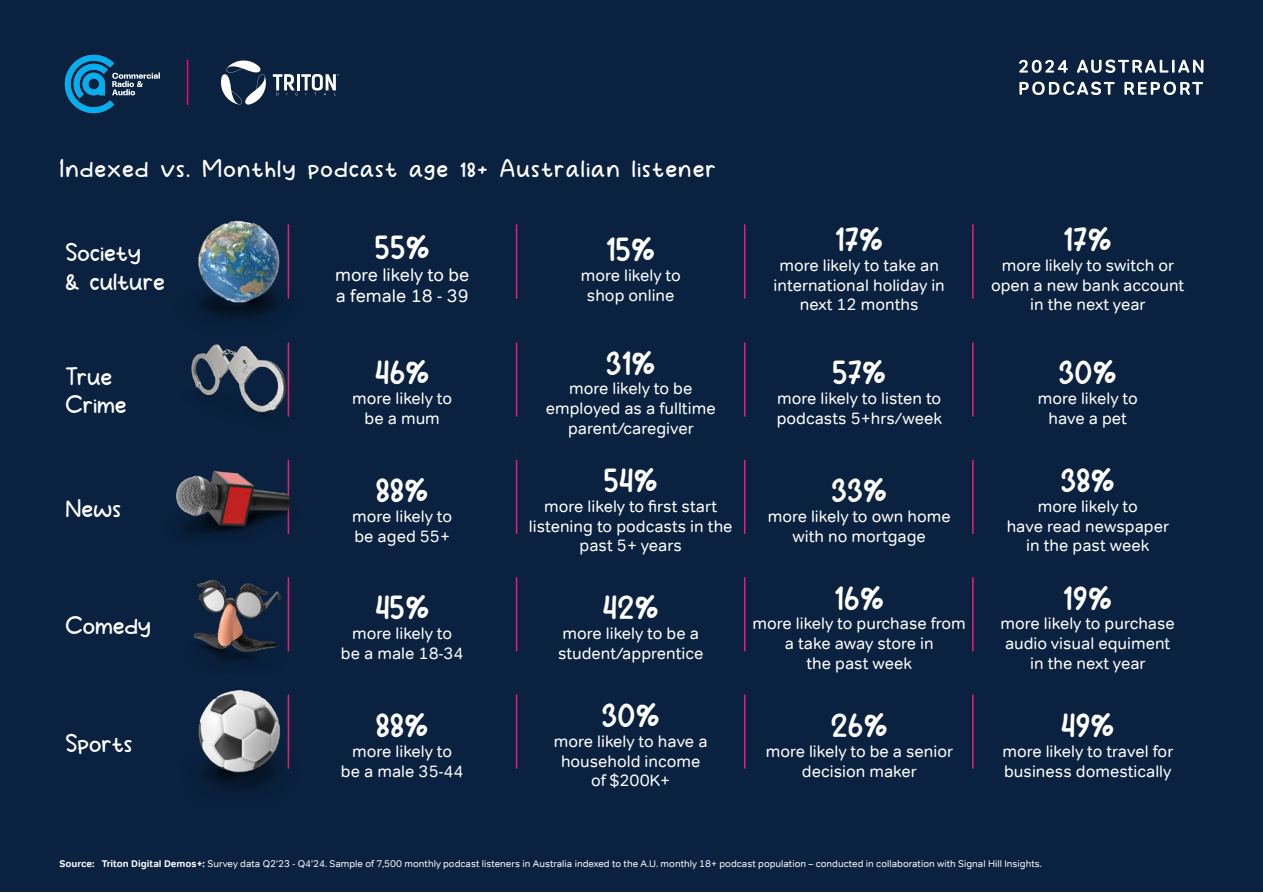
<style>
.page{position:relative;width:1263px;height:893px;background:#fff}
.page>*{position:absolute;margin:0;border:0;box-sizing:border-box;transform-origin:0 0}
.t1{font:39px "First School";color:#fff}
.t2{font:24px "First School";letter-spacing:.05em;color:#fff}
.t3{font:24px/28.8px "First School";color:#fff}
.t4{font:18px/21.6px "Tondo";color:#fff}
.t5{font:16.5px/19.8px "Tondo";color:#fff;text-align:center}
.t6{font:9.75px "Tondo";color:#fff}
.s1{font-weight:700}
</style>
<div class="page">
<div style="left:0;top:1px;width:1263px;height:891px;background:#0a2240"></div>
<hr style="left:187px;top:60px;width:1px;height:45px;background:#fd0076">
<svg style="left:221px;top:61px;width:45px;height:44px"></svg>
<svg style="left:273px;top:74px;width:66px;height:21px"></svg>
<hr style="left:297px;top:74px;width:3px;height:16px;background:#fff">
<svg style="left:1019px;top:82px;width:184px;height:13px"></svg>
<svg style="left:1019px;top:60px;width:184px;height:13px"></svg>
<hr style="left:516px;top:225px;width:1px;height:73px;background:#e81f76">
<hr style="left:744px;top:225px;width:1px;height:73px;background:#e81f76">
<hr style="left:972px;top:225px;width:2px;height:73px;background:#e81f76">
<hr style="left:516px;top:343px;width:1px;height:73px;background:#e81f76">
<hr style="left:744px;top:343px;width:1px;height:73px;background:#e81f76">
<hr style="left:972px;top:343px;width:2px;height:73px;background:#e81f76">
<hr style="left:516px;top:460px;width:1px;height:73px;background:#e81f76">
<hr style="left:744px;top:460px;width:1px;height:73px;background:#e81f76">
<hr style="left:972px;top:460px;width:2px;height:73px;background:#e81f76">
<hr style="left:516px;top:578px;width:1px;height:73px;background:#e81f76">
<hr style="left:744px;top:578px;width:1px;height:73px;background:#e81f76">
<hr style="left:972px;top:578px;width:2px;height:73px;background:#e81f76">
<hr style="left:516px;top:695px;width:1px;height:73px;background:#e81f76">
<hr style="left:744px;top:695px;width:1px;height:73px;background:#e81f76">
<hr style="left:972px;top:695px;width:2px;height:73px;background:#e81f76">
<img style="left:198px;top:220px;width:92px;height:99px">
<img style="left:191px;top:342px;width:99px;height:75px">
<img style="left:176px;top:459px;width:115px;height:331px">
<img style="left:64px;top:54px;width:96px;height:60px">
<h2 class="t2" style="left:60px;top:158px;width:658px">Indexed vs. Monthly podcast age 18+ Australian listener</h2>
<h2 class="t3" style="left:66px;top:240px;width:101px">Society<br>&amp; culture</h2>
<h1 class="t1" style="left:375px;top:228px;width:57px">55%</h1>
<p class="t4" style="left:335px;top:264px;width:136px">more likely to be a female 18 - 39</p>
<h2 class="t3" style="left:66px;top:363px;width:62px">True<br>Crime</h2>
<h1 class="t1" style="left:375px;top:353px;width:56px">46%</h1>
<p class="t5" style="left:352px;top:389px;width:101px">more likely to be a mum</p>
<h2 class="t2" style="left:66px;top:497px;width:57px">News</h2>
<h2 class="t2" style="left:66px;top:615px;width:87px">Comedy</h2>
<h2 class="t2" style="left:66px;top:732px;width:68px">Sports</h2>
<h1 class="t1" style="left:376px;top:471px;width:54px">88%</h1>
<p class="t5" style="left:352px;top:506px;width:101px;text-align:left">more likely to be aged 55+</p>
<h1 class="t1" style="left:375px;top:588px;width:56px">45%</h1>
<p class="t5" style="left:341px;top:624px;width:124px">more likely to be a male 18-34</p>
<h1 class="t1" style="left:376px;top:706px;width:54px">88%</h1>
<p class="t5" style="left:341px;top:741px;width:124px">more likely to be a male 35-44</p>
<h1 class="t1" style="left:606px;top:230px;width:51px">15%</h1>
<p class="t5" style="left:581px;top:265px;width:101px">more likely to shop online</p>
<h1 class="t1" style="left:606px;top:343px;width:51px">31%</h1>
<p class="t5" style="left:546px;top:379px;width:171px">more likely to be employed as a fulltime parent/caregiver</p>
<h1 class="t1" style="left:603px;top:461px;width:56px">54%</h1>
<p class="t5" style="left:529px;top:496px;width:205px">more likely to first start listening to podcasts in the past 5+ years</p>
<h1 class="t1" style="left:603px;top:588px;width:58px">42%</h1>
<p class="t5" style="left:558px;top:624px;width:147px;text-align:left">more likely to be a student/apprentice</p>
<h1 class="t1" style="left:601px;top:696px;width:60px">30%</h1>
<p class="t5" style="left:554px;top:731px;width:155px">more likely to have a household income of $200K+</p>
<h1 class="t1" style="left:835px;top:220px;width:50px">17%</h1>
<p class="t5" style="left:774px;top:255px;width:173px">more likely to take an international holiday in next 12 months</p>
<h1 class="t1" style="left:832px;top:353px;width:56px">57%</h1>
<p class="t5" style="left:777px;top:389px;width:167px;text-align:left">more likely to listen to podcasts 5+hrs/week</p>
<h1 class="t1" style="left:831px;top:471px;width:58px">33%</h1>
<p class="t5" style="left:768px;top:506px;width:185px">more likely to own home with no mortgage</p>
<h1 class="t1" style="left:834px;top:578px;width:51px">16%</h1>
<p class="t5" style="left:752px;top:614px;width:215px">more likely to purchase from a take away store in<br>the past week</p>
<h1 class="t1" style="left:830px;top:706px;width:59px">26%</h1>
<p class="t5" style="left:766px;top:741px;width:189px">more likely to be a senior decision maker</p>
<h1 class="t1" style="left:1063px;top:220px;width:50px">17%</h1>
<p class="t5" style="left:991px;top:255px;width:195px">more likely to switch or open a new bank account in the next year</p>
<h1 class="t1" style="left:1058px;top:353px;width:60px">30%</h1>
<p class="t5" style="left:1038px;top:389px;width:101px">more likely to have a pet</p>
<h1 class="t1" style="left:1060px;top:461px;width:56px">38%</h1>
<p class="t5" style="left:1007px;top:496px;width:164px">more likely to<br>have read newspaper in the past week</p>
<h1 class="t1" style="left:1063px;top:578px;width:50px">19%</h1>
<p class="t5" style="left:1001px;top:614px;width:176px">more likely to purchase audio visual equiment in the next year</p>
<h1 class="t1" style="left:1061px;top:706px;width:56px">49%</h1>
<p class="t5" style="left:1002px;top:741px;width:172px;text-align:left">more likely to travel for business domestically</p>
<p class="t6" style="left:60px;top:857px;width:984px"><span class="s1">Source: Triton Digital Demos+:</span> Survey data Q2’23 - Q4’24. Sample of 7,500 monthly podcast listeners in Australia indexed to the A.U. monthly 18+ podcast population – conducted in collaboration with Signal Hill Insights.</p>
</div>
